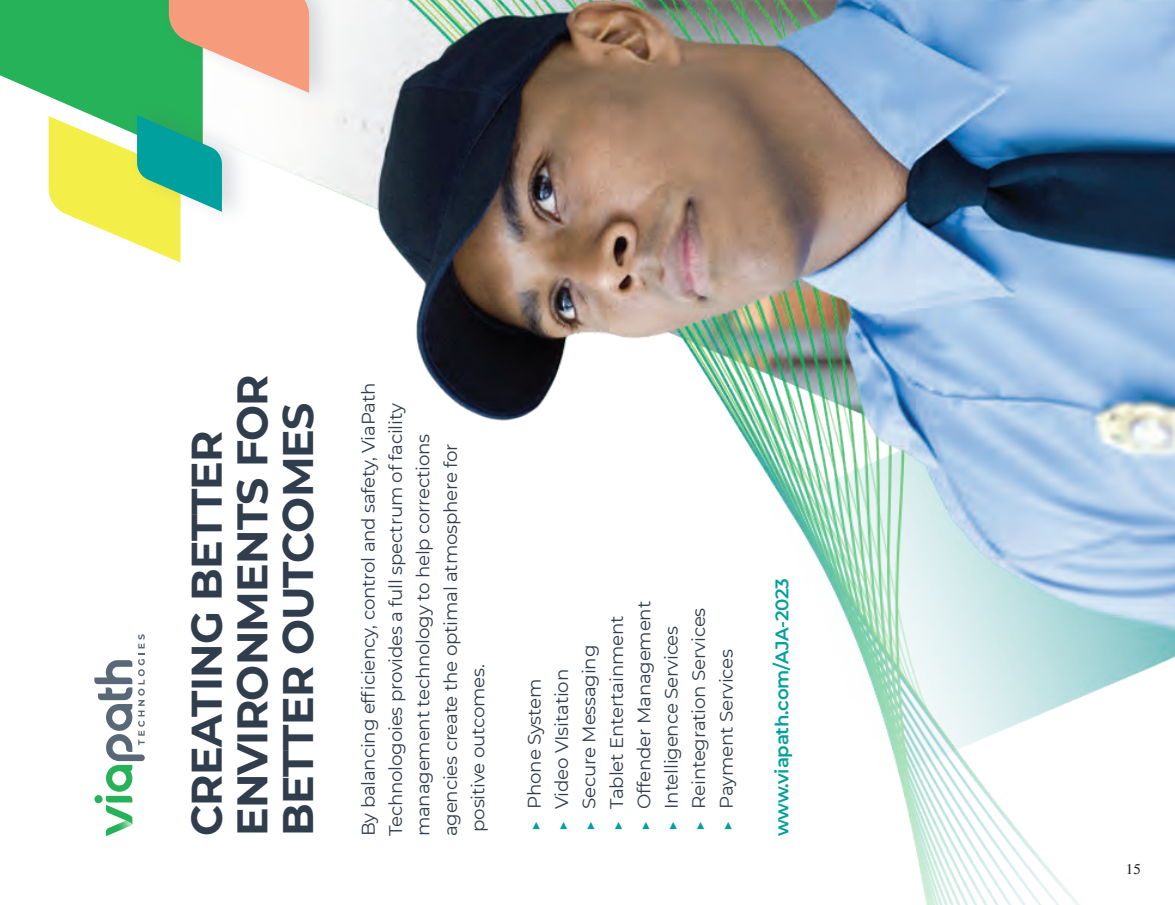
<style>
.page{position:relative;width:1175px;height:905px;background:#fff}
.page>*{position:absolute;margin:0;border:0;box-sizing:border-box;transform-origin:0 0}
.t1{font:700 42.6px/45.6px "Montserrat";letter-spacing:-.02em;color:#2f3d4d}
.t2{font:18.3px/27.5px "Montserrat";letter-spacing:-.01em;color:#2f3d4d}
.t3{font:600 18.3px "Montserrat";letter-spacing:-.015em;color:#00a09e}
.t4{font:15px "Times";color:#231f20}
.s1{font-size:16.8px;color:#00a09e}
</style>
<div class="page">
<img style="left:106px;top:0;width:1068px;height:904px">
<svg style="left:94px;top:634px;width:51px;height:202px"></svg>
<div style="left:161px;top:0;width:177px;height:109px;background:#586876;opacity:.22"></div>
<svg style="left:0;top:0;width:309px;height:262px"></svg>
<p class="t1" style="left:182px;top:836px;width:463px;rotate:-90deg">CREATING BETTER<br>ENVIRONMENTS FOR<br>BETTER OUTCOMES</p>
<p class="t2" style="left:354px;top:836px;width:455px;rotate:-90deg">By balancing efficiency, control and safety, ViaPath Technologoies provides a full spectrum of facility management technology to help corrections agencies create the optimal atmosphere for positive outcomes.</p>
<p class="t2" style="left:520px;top:830px;width:231px;rotate:-90deg"><span class="s1">▶</span> Phone System<br><span class="s1">▶</span> Video VIsitation<br><span class="s1">▶</span> Secure Messaging<br><span class="s1">▶</span> Tablet Entertainment<br><span class="s1">▶</span> Offender Management <span class="s1">▶</span> Intelligence Services<br><span class="s1">▶</span> Reintegration Services <span class="s1">▶</span> Payment Services</p>
<p class="t3" style="left:769px;top:836px;width:260px;rotate:-90deg">www.viapath.com/AJA-2023</p>
<p class="t4" style="left:1125px;top:860px;width:16px">15</p>
</div>
